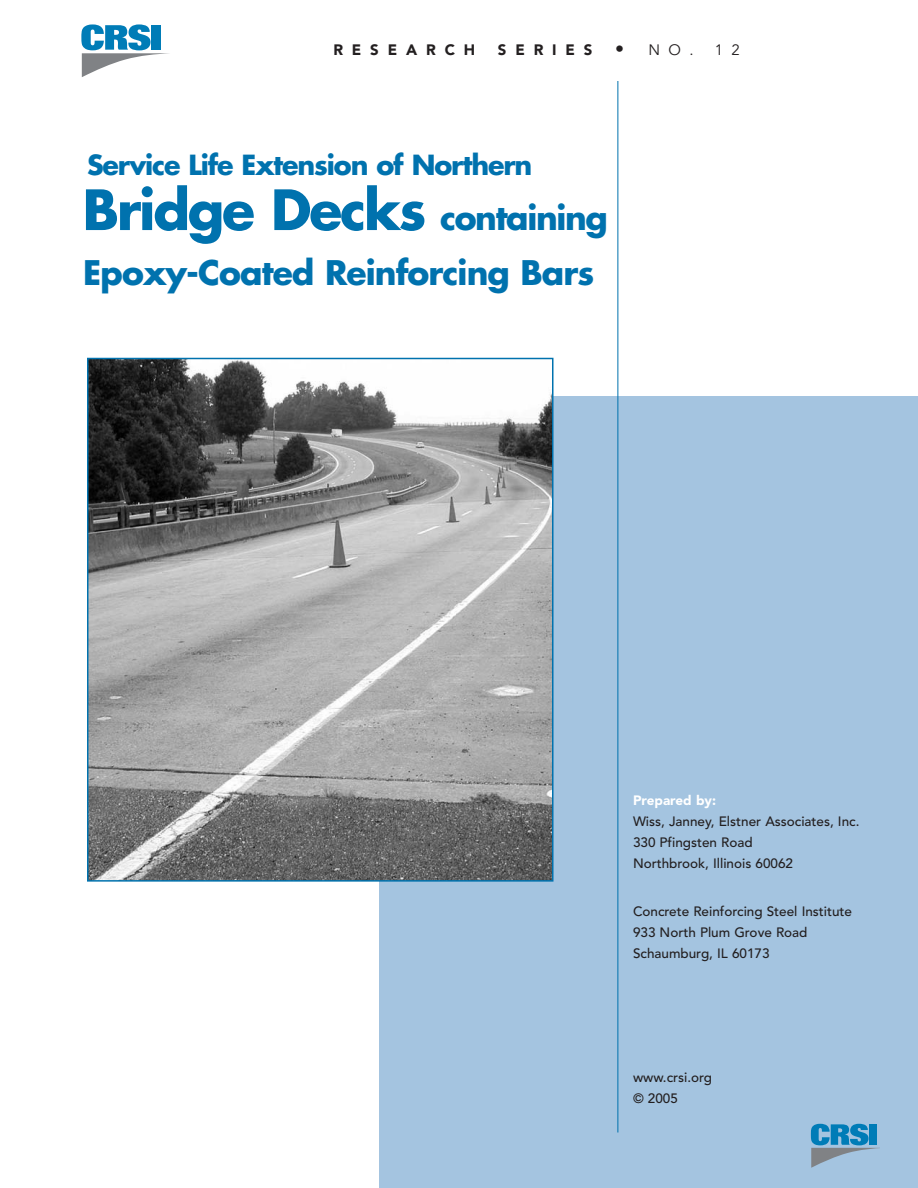
<style>
.page{position:relative;width:918px;height:1188px;background:#fff}
.page>*{position:absolute;margin:0;border:0;box-sizing:border-box;transform-origin:0 0}
.t1{font:700 54px "Futura";letter-spacing:-.04em;color:#0072ae}
.t2{font:700 33px/55.5px "Futura";letter-spacing:-.03em;color:#0072ae}
.t3{font:700 27px "Futura";letter-spacing:-.04em;color:#0072ae}
.t4{font:900 15px "Avenir";letter-spacing:.59em;color:#231f20}
.t5{font:15px "Avenir";color:#231f20}
.t6{font:500 13.5px/21px "Avenir";color:#231f20}
.t7{font:900 13.5px "Avenir";color:#fff}
.s1{font-weight:900;font-size:18px}
</style>
<div class="page">
<div style="left:380px;top:397px;width:538px;height:791px;background:#a4c4e0"></div>
<hr style="left:618px;top:81px;width:1px;height:1051px;background:#0072ae">
<svg style="left:81px;top:24px;width:88px;height:53px"></svg>
<svg style="left:811px;top:1124px;width:69px;height:44px"></svg>
<img style="left:90px;top:361px;width:461px;height:518px">
<div style="left:87px;top:358px;width:467px;height:524px;border:2px solid #0072ae"></div>
<p class="t4" style="left:333px;top:44px;width:143px">RESEARCH</p>
<p class="t4" style="left:498px;top:44px;width:96px">SERIES</p>
<p class="t5" style="left:615px;top:44px;width:80px"><span class="s1">•</span> NO.</p>
<p class="t5" style="left:715px;top:44px;width:27px">1 2</p>
<h3 class="t3" style="left:87px;top:153px;width:447px">Service Life Extension of Northern</h3>
<h1 class="t1" style="left:82px;top:185px;width:345px">Bridge Decks</h1>
<h2 class="t2" style="left:83px;top:193px;width:526px;text-indent:357px">containing<br>Epoxy-Coated Reinforcing Bars</h2>
<p class="t7" style="left:633px;top:795px;width:85px">Prepared by:</p>
<p class="t6" style="left:633px;top:813px;width:228px">Wiss, Janney, Elstner Associates, Inc.<br>330 Pfingsten Road<br>Northbrook, Illinois 60062</p>
<p class="t6" style="left:633px;top:902px;width:221px">Concrete Reinforcing Steel Institute<br>933 North Plum Grove Road<br>Schaumburg, IL 60173</p>
<p class="t6" style="left:633px;top:1068px;width:81px">www.crsi.org © 2005</p>
</div>
